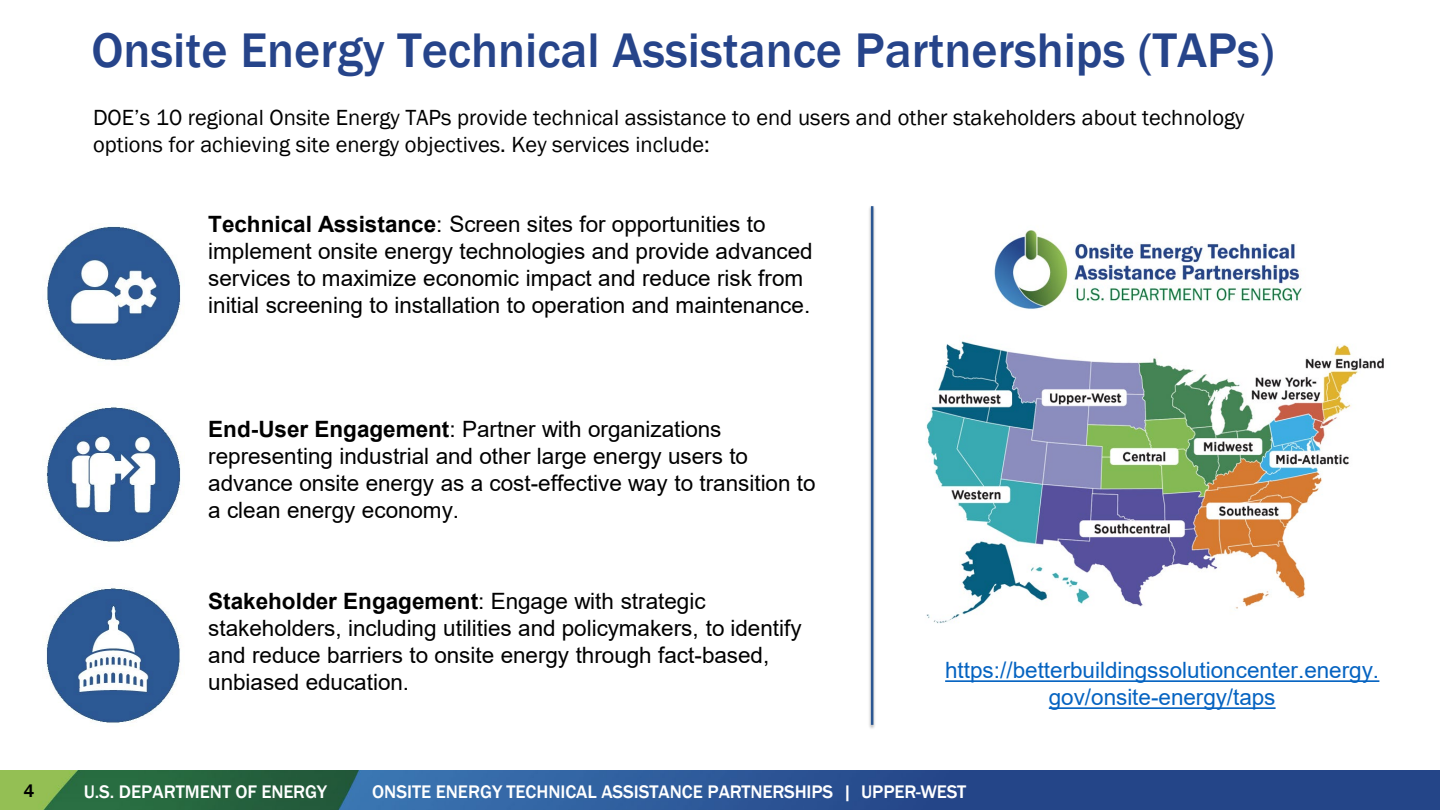
<style>
.page{position:relative;width:1440px;height:810px;background:#fff}
.page>*{position:absolute;margin:0;border:0;box-sizing:border-box;transform-origin:0 0}
.t1{font:500 50px "Franklin Gothic";color:#26448a}
.t2{font:22.5px/27px "Arial";letter-spacing:-.005em;color:#000}
.t3{font:22.5px/27px "Franklin Gothic";color:#000}
.t4{font:22.5px/27px "Arial";letter-spacing:-.005em;color:#0563c1;text-align:center}
.t5{font:500 18.75px "Franklin Gothic";letter-spacing:-.005em;color:#fff}
.t6{font:500 18.75px "Franklin Gothic";color:#000}
.s1{font-weight:700}
</style>
<div class="page">
<img style="left:0;top:771px;width:1440px;height:39px">
<img style="left:46px;top:407px;width:135px;height:135px">
<img style="left:47px;top:226px;width:134px;height:135px">
<img style="left:46px;top:588px;width:134px;height:135px">
<img style="left:926px;top:230px;width:458px;height:394px">
<img style="left:869px;top:206px;width:6px;height:523px">
<hr style="left:871px;top:206px;width:2px;height:519px;background:#2b5793">
<svg style="left:945px;top:680px;width:434px;height:2px"></svg>
<svg style="left:1049px;top:707px;width:227px;height:2px"></svg>
<h2 class="t1" style="left:91px;top:19px;width:1184px">Onsite Energy Technical Assistance Partnerships (TAPs)</h2>
<p class="t3" style="left:93px;top:105px;width:1153px">DOE’s 10 regional Onsite Energy TAPs provide technical assistance to end users and other stakeholders about technology options for achieving site energy objectives. Key services include:</p>
<p class="t2" style="left:208px;top:211px;width:606px"><span class="s1">Technical Assistance</span>: Screen sites for opportunities to implement onsite energy technologies and provide advanced services to maximize economic impact and reduce risk from initial screening to installation to operation and maintenance.</p>
<p class="t2" style="left:208px;top:416px;width:609px"><span class="s1">End-User Engagement</span>: Partner with organizations representing industrial and other large energy users to advance onsite energy as a cost-effective way to transition to a clean energy economy.</p>
<p class="t2" style="left:208px;top:588px;width:595px"><span class="s1">Stakeholder Engagement</span>: Engage with strategic stakeholders, including utilities and policymakers, to identify and reduce barriers to onsite energy through fact-based, unbiased education.</p>
<p class="t4" style="left:945px;top:656px;width:436px">https://betterbuildingssolutioncenter.energy. gov/onsite-energy/taps</p>
<p class="t6" style="left:23px;top:779px;width:12px">4</p>
<p class="t5" style="left:84px;top:780px;width:245px">U.S. DEPARTMENT OF ENERGY</p>
<p class="t5" style="left:372px;top:780px;width:596px">ONSITE ENERGY TECHNICAL ASSISTANCE PARTNERSHIPS | UPPER-WEST</p>
</div>
